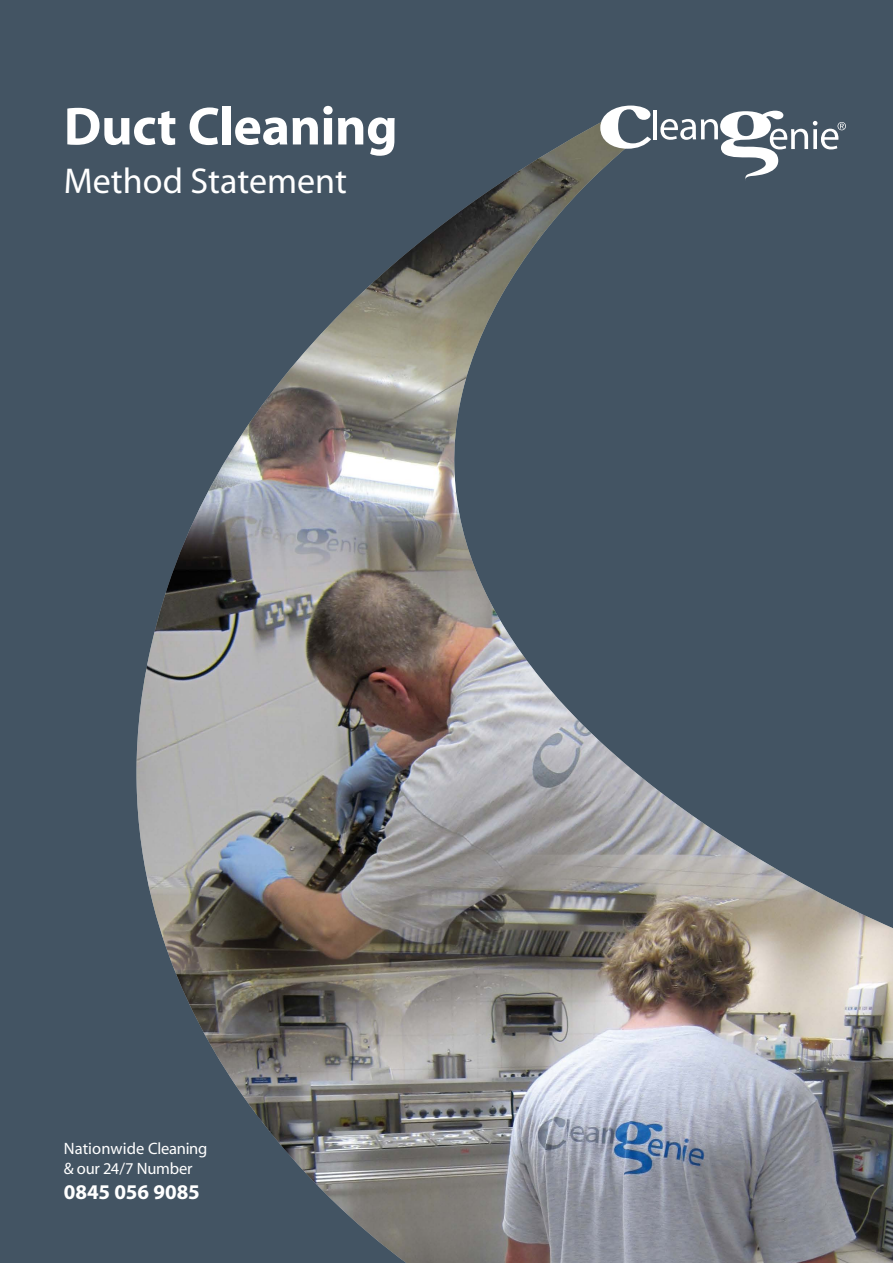
<style>
.page{position:relative;width:893px;height:1263px;background:#435463}
.page>*{position:absolute;margin:0;border:0;box-sizing:border-box;transform-origin:0 0}
.t1{font:700 54px "Myriad";letter-spacing:-.01em;color:#fff}
.t2{font:36px "Myriad";color:#fff}
.t3{font:700 21px "Myriad";letter-spacing:-.005em;color:#fff}
.t4{font:16.5px/19.8px "Myriad";letter-spacing:-.01em;color:#fff}
</style>
<div class="page">
<img style="left:136px;top:123px;width:757px;height:1140px">
<svg style="left:600px;top:105px;width:246px;height:76px"></svg>
<h1 class="t1" style="left:64px;top:99px;width:335px">Duct Cleaning</h1>
<h2 class="t2" style="left:64px;top:163px;width:285px">Method Statement</h2>
<p class="t4" style="left:64px;top:1139px;width:145px">Nationwide Cleaning &amp; our 24/7 Number</p>
<p class="t3" style="left:64px;top:1181px;width:137px">0845 056 9085</p>
</div>
